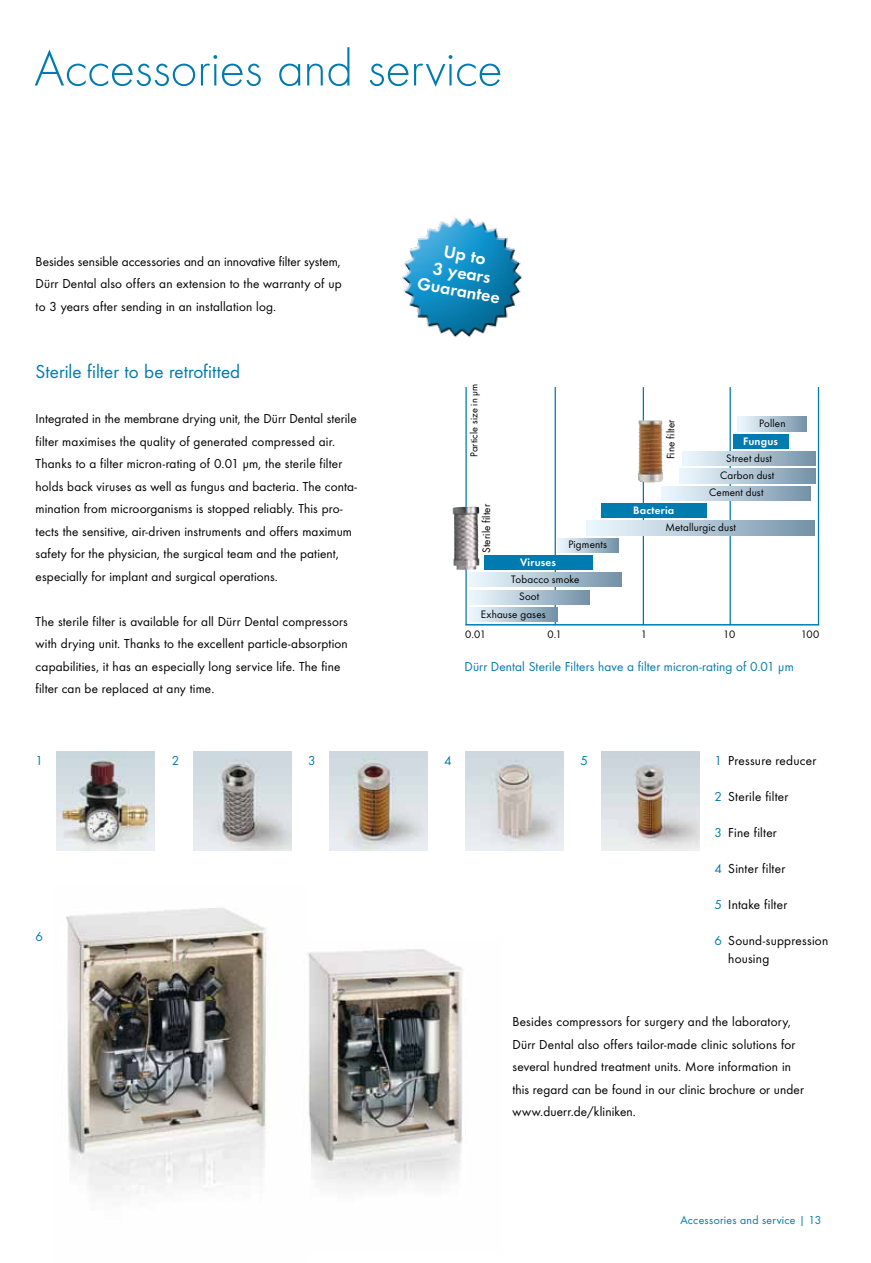
<style>
.page{position:relative;width:871px;height:1263px;background:#fff}
.page>*{position:absolute;margin:0;border:0;box-sizing:border-box;transform-origin:0 0}
.t1{font:300 52.5px "Futura TOT";letter-spacing:-.01em;color:#007bb0}
.t2{font:19.5px "Futura TOT Boo";letter-spacing:.005em;color:#007bb0}
.t3{font:18px/18px "Futura TOT Dem";color:#fff;text-align:center}
.t4{font:13.5px/22.5px "Futura TOT Boo";letter-spacing:.01em;color:#000}
.t5{font:13.5px "Futura TOT Boo";letter-spacing:.01em;color:#007bb0}
.t6{font:12px "Futura TOT Boo";letter-spacing:.025em;color:#007bb0}
.t7{font:11.25px "Futura TOT Boo";letter-spacing:.015em;color:#000}
.t8{font:11.25px "Futura TOT Dem";letter-spacing:.02em;color:#fff}
.t9{font:10.5px "Futura TOT Boo";letter-spacing:.015em;color:#000}
.s1{color:#007bb0}
</style>
<div class="page">
<img style="left:402px;top:218px;width:121px;height:120px">
<img style="left:57px;top:752px;width:98px;height:99px">
<img style="left:193px;top:752px;width:98px;height:99px">
<img style="left:329px;top:752px;width:98px;height:99px">
<img style="left:465px;top:752px;width:98px;height:99px">
<img style="left:601px;top:752px;width:98px;height:99px">
<img style="left:66px;top:908px;width:202px;height:286px">
<img style="left:307px;top:949px;width:156px;height:237px">
<hr style="left:729px;top:387px;width:1px;height:238px;background:#007bb0">
<hr style="left:642px;top:387px;width:1px;height:238px;background:#007bb0">
<hr style="left:554px;top:387px;width:1px;height:238px;background:#007bb0">
<svg style="left:586px;top:521px;width:228px;height:14px;background:#b2c6d5"></svg>
<svg style="left:737px;top:417px;width:69px;height:14px"></svg>
<svg style="left:682px;top:452px;width:132px;height:14px;background:#b3c7d5"></svg>
<svg style="left:679px;top:469px;width:135px;height:14px;background:#b3c7d5"></svg>
<svg style="left:661px;top:486px;width:149px;height:14px;background:#b3c7d5"></svg>
<svg style="left:557px;top:538px;width:60px;height:14px"></svg>
<div style="left:732px;top:434px;width:55px;height:15px;background:#007bb0"></div>
<div style="left:600px;top:503px;width:106px;height:15px;background:#007bb0"></div>
<div style="left:483px;top:555px;width:109px;height:15px;background:#007bb0"></div>
<svg style="left:469px;top:573px;width:152px;height:14px;background:#b2c6d5"></svg>
<svg style="left:469px;top:590px;width:119px;height:14px;background:#b3c7d5"></svg>
<svg style="left:469px;top:607px;width:88px;height:15px"></svg>
<hr style="left:465px;top:387px;width:1px;height:238px;background:#007bb0">
<hr style="left:817px;top:387px;width:1px;height:238px;background:#007bb0">
<hr style="left:465px;top:624px;width:353px;height:1px;background:#007bb0">
<img style="left:452px;top:507px;width:27px;height:63px">
<img style="left:638px;top:420px;width:25px;height:62px">
<h1 class="t1" style="left:34px;top:38px;width:470px">Accessories and service</h1>
<p class="t4" style="left:36px;top:250px;width:307px;text-align:justify">Besides sensible accessories and an innovative filter system, Dürr Dental also offers an extension to the warranty of up to 3 years after sending in an installation log.</p>
<h2 class="t2" style="left:36px;top:360px;width:206px">Sterile filter to be retrofitted</h2>
<p class="t4" style="left:36px;top:407px;width:323px">Integrated in the membrane drying unit, the Dürr Dental sterile filter maximises the quality of generated compressed air.<br>Thanks to a filter micron-rating of 0.01 µm, the sterile filter holds back viruses as well as fungus and bacteria. The conta&shy;mination from microorganisms is stopped reliably. This pro&shy;tects the sensitive, air-driven instruments and offers maximum safety for the physician, the surgical team and the patient, especially for implant and surgical operations.</p>
<p class="t4" style="left:36px;top:610px;width:314px">The sterile filter is available for all Dürr Dental compressors with drying unit. Thanks to the excellent particle-absorption capabilities, it has an especially long service life. The fine filter can be replaced at any time.</p>
<h3 class="t3" style="left:425px;top:239px;width:85px;rotate:10deg">Up to<br>3 years<br>Guarantee</h3>
<p class="t9" style="left:467px;top:457px;width:75px;rotate:-90deg">Particle size in µm</p>
<p class="t7" style="left:479px;top:553px;width:51px;rotate:-90deg">Sterile filter</p>
<p class="t7" style="left:568px;top:538px;width:40px">Pigments</p>
<p class="t7" style="left:663px;top:459px;width:41px;rotate:-90deg">Fine filter</p>
<p class="t8" style="left:632px;top:503px;width:43px">Bacteria</p>
<p class="t7" style="left:758px;top:417px;width:28px">Pollen</p>
<p class="t7" style="left:725px;top:451px;width:47px">Street dust</p>
<p class="t7" style="left:719px;top:469px;width:56px">Carbon dust</p>
<p class="t7" style="left:709px;top:486px;width:56px">Cement dust</p>
<p class="t8" style="left:742px;top:434px;width:36px">Fungus</p>
<p class="t7" style="left:665px;top:520px;width:72px">Metallurgic dust</p>
<p class="t8" style="left:519px;top:555px;width:38px">Viruses</p>
<p class="t7" style="left:511px;top:572px;width:70px">Tobacco smoke</p>
<p class="t7" style="left:519px;top:590px;width:22px">Soot</p>
<p class="t7" style="left:480px;top:607px;width:66px">Exhause gases</p>
<p class="t7" style="left:465px;top:627px;width:22px">0.01</p>
<p class="t7" style="left:547px;top:627px;width:16px">0.1</p>
<p class="t7" style="left:640px;top:627px;width:8px">1</p>
<p class="t7" style="left:722px;top:627px;width:14px">10</p>
<p class="t7" style="left:800px;top:627px;width:20px">100</p>
<p class="t5" style="left:464px;top:658px;width:330px">Dürr Dental Sterile Filters have a filter micron-rating of 0.01 µm</p>
<p class="t5" style="left:36px;top:752px;width:9px">1</p>
<p class="t5" style="left:172px;top:752px;width:9px">2</p>
<p class="t5" style="left:308px;top:752px;width:9px">3</p>
<p class="t5" style="left:444px;top:752px;width:9px">4</p>
<p class="t5" style="left:580px;top:752px;width:9px">5</p>
<p class="t5" style="left:36px;top:928px;width:9px">6</p>
<p class="t4" style="left:714px;top:749px;width:103px"><span class="s1">1</span> Pressure reducer</p>
<p class="t4" style="left:714px;top:785px;width:75px"><span class="s1">2</span> Sterile filter</p>
<p class="t4" style="left:714px;top:821px;width:64px"><span class="s1">3</span> Fine filter</p>
<p class="t4" style="left:714px;top:857px;width:72px"><span class="s1">4</span> Sinter filter</p>
<p class="t4" style="left:714px;top:893px;width:74px"><span class="s1">5</span> Intake filter</p>
<p class="t4" style="left:727px;top:931px;width:101px;line-height:18px;text-indent:-14px"><span class="s1">6</span> Sound-suppression housing</p>
<p class="t4" style="left:512px;top:1010px;width:293px">Besides compressors for surgery and the laboratory, Dürr Dental also offers tailor-made clinic solutions for several hundred treatment units. More information in this regard can be found in our clinic brochure or under www.duerr.de/kliniken.</p>
<p class="t6" style="left:680px;top:1213px;width:142px">Accessories and service | 13</p>
</div>
